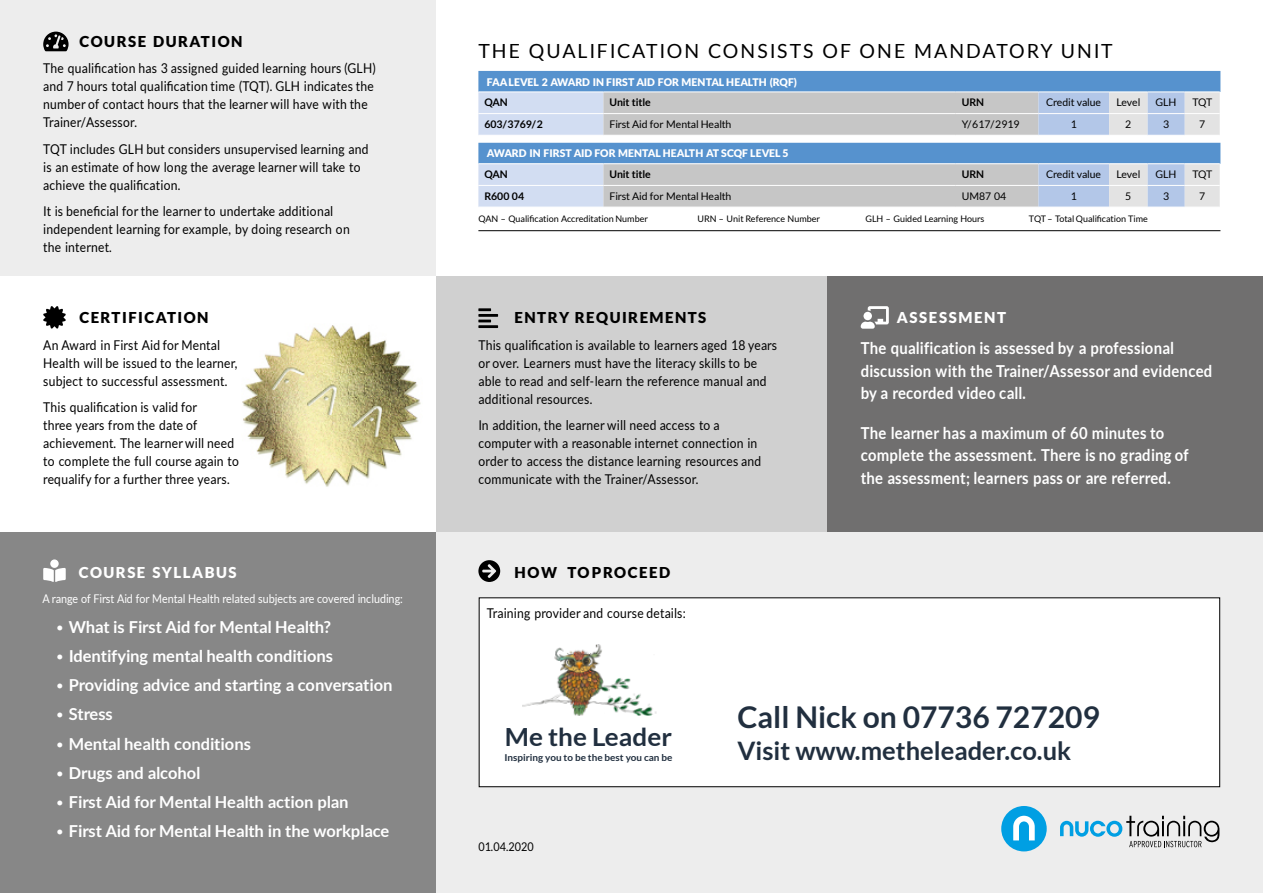
<style>
.page{position:relative;width:1263px;height:893px;background:#fff}
.page>*{position:absolute;margin:0;border:0;box-sizing:border-box;transform-origin:0 0}
.t1{font:700 30px "Lato";color:#212f3f}
.t2{font:700 25.5px "Lato";color:#212f3f}
.t3{font:700 25.05px "Lato";color:#212f3f;scale:1.04 1}
.t4{font:19.5px "Lato";letter-spacing:.1em;color:#000}
.t5{font:700 16.5px "Lato";color:#fff}
.t6{font:700 16.5px/22.5px "Lato";color:#fff;scale:.9 1}
.t7{font:900 15px "Lato";letter-spacing:.095em;color:#000}
.t8{font:900 15px "Lato";letter-spacing:.1em;color:#fff}
.t9{font:13.5px/18px "Lato";letter-spacing:.02em;color:#000;scale:.9 1}
.t10{font:12px "Lato";letter-spacing:-.005em;color:#fff;scale:.9 1}
.t11{font:12px "Lato";color:#000;scale:.9 1}
.t12{font:10.5px "Lato";letter-spacing:-.01em;color:#000}
.t13{font:900 10.5px "Lato";letter-spacing:-.01em;color:#fff}
.t14{font:700 10.5px "Lato";letter-spacing:-.005em;color:#000}
.t15{font:700 9.6px "Lato";color:#212f3f;scale:1.04 1}
.t16{font:9px "Lato";letter-spacing:-.005em;color:#000}
.s1{font-weight:300}
</style>
<div class="page">
<div style="left:435px;top:531px;width:828px;height:362px;background:#ededed"></div>
<div style="left:0;top:0;width:435px;height:276px;background:#ededed"></div>
<div style="left:435px;top:276px;width:393px;height:255px;background:#d0d0d0"></div>
<div style="left:0;top:531px;width:435px;height:362px;background:#878787"></div>
<div style="left:828px;top:276px;width:435px;height:255px;background:#706f6f"></div>
<div style="left:478px;top:71px;width:742px;height:21px;background:#5692ce"></div>
<div style="left:478px;top:143px;width:742px;height:21px;background:#5692ce"></div>
<hr style="left:478px;top:230px;width:742px;height:1px;background:#000">
<svg style="left:478px;top:93px;width:742px;height:42px;background:#c8cdd5"></svg>
<hr style="left:956px;top:113px;width:82px;height:1px;background:#fff">
<hr style="left:1038px;top:113px;width:71px;height:1px;background:#fff">
<hr style="left:1109px;top:113px;width:38px;height:1px;background:#fff">
<hr style="left:1147px;top:113px;width:38px;height:1px;background:#fff">
<hr style="left:1185px;top:113px;width:35px;height:1px;background:#fff">
<hr style="left:478px;top:113px;width:125px;height:1px;background:#fff">
<hr style="left:603px;top:113px;width:353px;height:1px;background:#fff">
<svg style="left:478px;top:164px;width:742px;height:43px;background:#c9cdd6"></svg>
<hr style="left:956px;top:163px;width:82px;height:1px;background:#fff">
<hr style="left:1038px;top:163px;width:71px;height:1px;background:#fff">
<hr style="left:1109px;top:163px;width:38px;height:1px;background:#fff">
<hr style="left:1147px;top:163px;width:38px;height:1px;background:#fff">
<hr style="left:1185px;top:163px;width:35px;height:1px;background:#fff">
<hr style="left:956px;top:185px;width:82px;height:1px;background:#fff">
<hr style="left:1038px;top:185px;width:71px;height:1px;background:#fff">
<hr style="left:1109px;top:185px;width:38px;height:1px;background:#fff">
<hr style="left:1147px;top:185px;width:38px;height:1px;background:#fff">
<hr style="left:1185px;top:185px;width:35px;height:1px;background:#fff">
<hr style="left:478px;top:163px;width:125px;height:1px;background:#fff">
<hr style="left:603px;top:163px;width:353px;height:1px;background:#fff">
<hr style="left:478px;top:185px;width:125px;height:1px;background:#fff">
<hr style="left:603px;top:185px;width:353px;height:1px;background:#fff">
<img style="left:242px;top:325px;width:179px;height:162px">
<div style="left:479px;top:597px;width:741px;height:190px;background:#fff;border:1px solid #000"></div>
<svg style="left:43px;top:32px;width:26px;height:19px"></svg>
<svg style="left:43px;top:559px;width:23px;height:23px"></svg>
<svg style="left:478px;top:320px;width:13px;height:2px"></svg>
<svg style="left:478px;top:308px;width:13px;height:3px"></svg>
<hr style="left:478px;top:314px;width:20px;height:3px;background:#000">
<hr style="left:478px;top:325px;width:20px;height:3px;background:#000">
<svg style="left:861px;top:306px;width:28px;height:23px"></svg>
<svg style="left:43px;top:306px;width:23px;height:23px"></svg>
<svg style="left:478px;top:560px;width:22px;height:22px"></svg>
<svg style="left:1060px;top:816px;width:159px;height:31px"></svg>
<svg style="left:1001px;top:806px;width:46px;height:45px"></svg>
<img style="left:522px;top:645px;width:134px;height:71px">
<p class="t7" style="left:79px;top:35px;width:165px">COURSE DURATION</p>
<p class="t9" style="left:43px;top:60px;width:371px">The qualification has 3 assigned guided learning hours (GLH) and 7 hours total qualification time (TQT). GLH indicates the number of contact hours that the learner will have with the Trainer/Assessor.</p>
<p class="t9" style="left:43px;top:141px;width:363px">TQT includes GLH but considers unsupervised learning and is an estimate of how long the average learner will take to achieve the qualification.</p>
<p class="t9" style="left:43px;top:203px;width:342px">It is beneficial for the learner to undertake additional independent learning for example, by doing research on the internet.</p>
<p class="t7" style="left:79px;top:311px;width:131px">CERTIFICATION</p>
<p class="t9" style="left:43px;top:336px;width:217px">An Award in First Aid for Mental<br>Health will be issued to the learner, subject to successful assessment.</p>
<p class="t9" style="left:43px;top:399px;width:219px">This qualification is valid for<br>three years from the date of achievement. The learnerwill need to complete the full course again to requalify for a further three years.</p>
<p class="t8" style="left:79px;top:566px;width:159px">COURSE SYLLABUS</p>
<p class="t10" style="left:43px;top:594px;width:402px">A range of First Aid for Mental Health related subjects are covered including:</p>
<p class="t5" style="left:55px;top:619px;width:277px"><span class="s1">•</span> What is First Aid for Mental Health?</p>
<p class="t5" style="left:55px;top:648px;width:279px"><span class="s1">•</span> Identifying mental health conditions</p>
<p class="t5" style="left:55px;top:678px;width:339px"><span class="s1">•</span> Providing advice and starting a conversation</p>
<p class="t5" style="left:55px;top:707px;width:59px"><span class="s1">•</span> Stress</p>
<p class="t5" style="left:55px;top:736px;width:197px"><span class="s1">•</span> Mental health conditions</p>
<p class="t5" style="left:55px;top:765px;width:147px"><span class="s1">•</span> Drugs and alcohol</p>
<p class="t5" style="left:55px;top:795px;width:295px"><span class="s1">•</span> First Aid for Mental Health action plan</p>
<p class="t5" style="left:55px;top:824px;width:336px"><span class="s1">•</span> First Aid for Mental Health in the workplace</p>
<h3 class="t4" style="left:478px;top:42px;width:636px">THE QUALIFICATION CONSISTS OF ONE MANDATORY UNIT</h3>
<p class="t13" style="left:487px;top:77px;width:312px">FAALEVEL 2 AWARD IN FIRST AID FOR MENTAL HEALTH (RQF)</p>
<p class="t14" style="left:484px;top:98px;width:25px">QAN</p>
<p class="t14" style="left:609px;top:98px;width:43px">Unit title</p>
<p class="t14" style="left:962px;top:98px;width:24px">URN</p>
<p class="t12" style="left:1046px;top:98px;width:56px">Credit value</p>
<p class="t12" style="left:1116px;top:98px;width:25px">Level</p>
<p class="t12" style="left:1155px;top:98px;width:22px">GLH</p>
<p class="t12" style="left:1192px;top:98px;width:22px">TQT</p>
<p class="t14" style="left:484px;top:120px;width:60px">603/3769/2</p>
<p class="t12" style="left:609px;top:120px;width:123px">First Aid for Mental Health</p>
<p class="t12" style="left:962px;top:120px;width:59px">Y/617/2919</p>
<p class="t12" style="left:1071px;top:120px;width:8px">1</p>
<p class="t12" style="left:1125px;top:120px;width:8px">2</p>
<p class="t12" style="left:1163px;top:120px;width:8px">3</p>
<p class="t12" style="left:1199px;top:120px;width:8px">7</p>
<p class="t13" style="left:487px;top:149px;width:303px">AWARD IN FIRST AID FOR MENTAL HEALTH AT SCQF LEVEL 5</p>
<p class="t14" style="left:484px;top:170px;width:25px">QAN</p>
<p class="t14" style="left:609px;top:170px;width:43px">Unit title</p>
<p class="t14" style="left:962px;top:170px;width:24px">URN</p>
<p class="t12" style="left:1046px;top:170px;width:56px">Credit value</p>
<p class="t12" style="left:1116px;top:170px;width:25px">Level</p>
<p class="t12" style="left:1155px;top:170px;width:22px">GLH</p>
<p class="t12" style="left:1192px;top:170px;width:22px">TQT</p>
<p class="t14" style="left:484px;top:191px;width:41px">R600 04</p>
<p class="t12" style="left:609px;top:191px;width:123px">First Aid for Mental Health</p>
<p class="t12" style="left:962px;top:191px;width:46px">UM87 04</p>
<p class="t12" style="left:1071px;top:191px;width:8px">1</p>
<p class="t12" style="left:1125px;top:191px;width:8px">5</p>
<p class="t12" style="left:1163px;top:191px;width:8px">3</p>
<p class="t12" style="left:1199px;top:191px;width:8px">7</p>
<p class="t16" style="left:478px;top:215px;width:171px">QAN – Qualification Accreditation Number</p>
<p class="t16" style="left:697px;top:215px;width:124px">URN – Unit Reference Number</p>
<p class="t16" style="left:865px;top:215px;width:120px">GLH – Guided Learning Hours</p>
<p class="t16" style="left:1029px;top:215px;width:120px">TQT – Total Qualification Time</p>
<p class="t7" style="left:515px;top:311px;width:193px">ENTRY REQUIREMENTS</p>
<p class="t9" style="left:478px;top:336px;width:334px">This qualification is available to learners aged 18 years or over. Learners must have the literacy skills to be able to read and self-learn the reference manual and additional resources.</p>
<p class="t9" style="left:478px;top:417px;width:316px">In addition, the learner will need access to a computer with a reasonable internet connection in order to access the distance learning resources and communicate with the Trainer/Assessor.</p>
<p class="t7" style="left:515px;top:566px;width:157px">HOW TOPROCEED</p>
<p class="t9" style="left:487px;top:604px;width:223px">Training provider and course details:</p>
<p class="t8" style="left:897px;top:311px;width:111px">ASSESSMENT</p>
<p class="t6" style="left:861px;top:338px;width:392px">The qualification is assessed by a professional discussion with the Trainer/Assessor and evidenced by a recorded video call.</p>
<p class="t6" style="left:861px;top:422px;width:366px">The learner has a maximum of 60 minutes to complete the assessment. There is no grading of the assessment; learners pass or are referred.</p>
<h3 class="t3" style="left:505px;top:725px;width:162px">Me the Leader</h3>
<p class="t15" style="left:504px;top:753px;width:163px">Inspiring you to be the best you can be</p>
<p class="t11" style="left:478px;top:841px;width:63px">01.04.2020</p>
<h1 class="t1" style="left:737px;top:704px;width:364px">Call Nick on 07736 727209</h1>
<h2 class="t2" style="left:737px;top:740px;width:335px">Visit www.metheleader.co.uk</h2>
</div>
